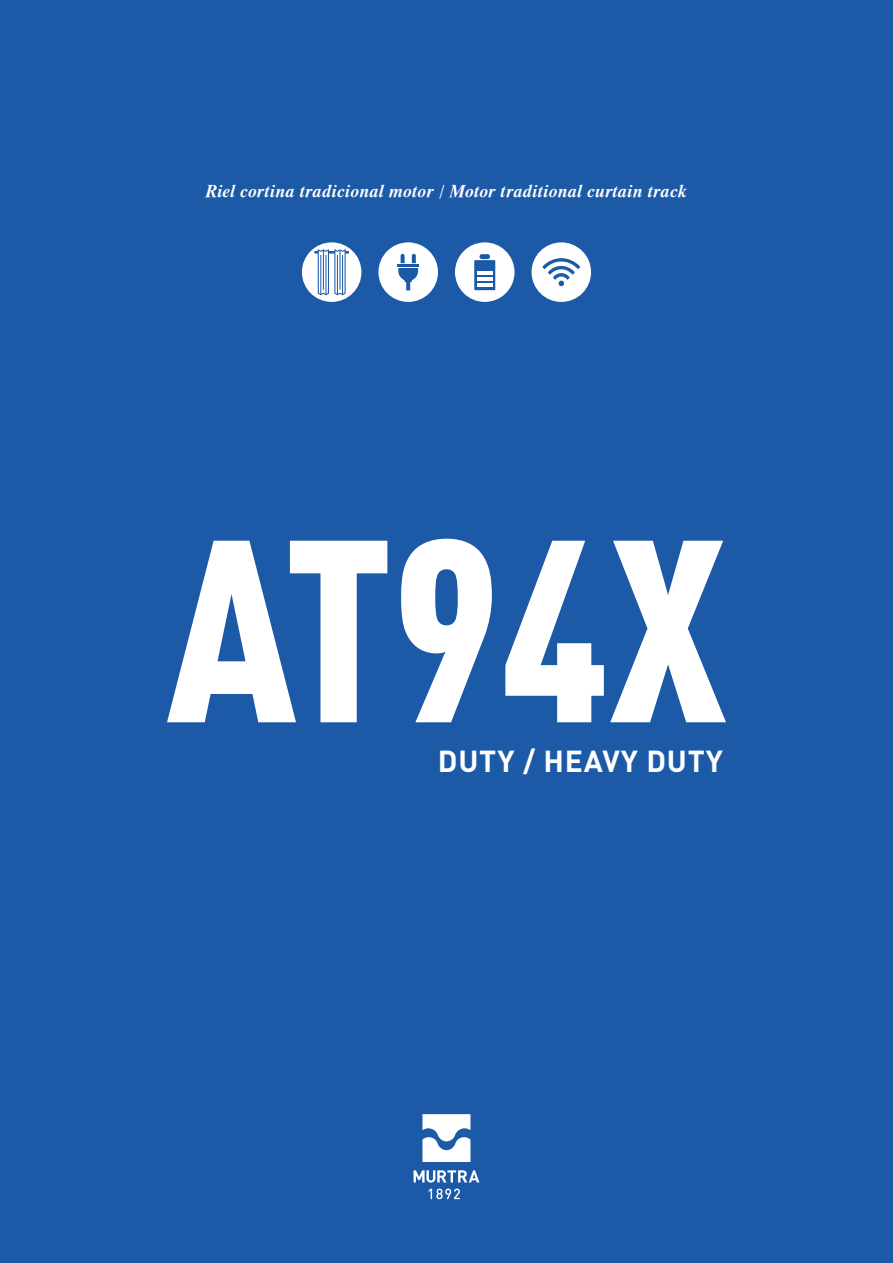
<style>
.page{position:relative;width:893px;height:1263px;background:#1c5aa8}
.page>*{position:absolute;margin:0;border:0;box-sizing:border-box;transform-origin:0 0}
.t1{font:900 condensed 255px "DIN Pro";color:#fff}
.t2{font:700 30px "DIN Pro";letter-spacing:.025em;color:#fff}
.t3{font:italic 700 18px "Tiempo";letter-spacing:.025em;color:#fff}
</style>
<div class="page">
<div style="left:378px;top:242px;width:60px;height:60px;background:#fff;border-radius:50%"></div>
<hr style="left:398px;top:264px;width:21px;height:3px;background:#1c5aa8">
<svg style="left:398px;top:254px;width:20px;height:36px"></svg>
<svg style="left:422px;top:1114px;width:48px;height:48px"></svg>
<svg style="left:429px;top:1188px;width:31px;height:11px"></svg>
<svg style="left:414px;top:1170px;width:65px;height:12px"></svg>
<div style="left:531px;top:242px;width:60px;height:60px;background:#fff;border-radius:50%"></div>
<svg style="left:542px;top:258px;width:38px;height:28px"></svg>
<div style="left:455px;top:242px;width:59px;height:60px;background:#fff;border-radius:50%"></div>
<div style="left:479px;top:254px;width:11px;height:5px;background:#1c5aa8;border-radius:2px"></div>
<div style="left:474px;top:260px;width:21px;height:30px;background:#1c5aa8"></div>
<hr style="left:477px;top:271px;width:16px;height:4px;background:#fff">
<hr style="left:477px;top:277px;width:16px;height:4px;background:#fff">
<hr style="left:477px;top:283px;width:16px;height:4px;background:#fff">
<div style="left:302px;top:242px;width:59px;height:60px;background:#fff;border-radius:50%"></div>
<div style="left:314px;top:251px;width:35px;height:3px;border:2px solid #1c5aa8"></div>
<svg style="left:317px;top:249px;width:29px;height:47px"></svg>
<hr style="left:337px;top:255px;width:1px;height:39px;background:#1c5aa8">
<hr style="left:342px;top:255px;width:1px;height:39px;background:#1c5aa8">
<hr style="left:340px;top:250px;width:1px;height:40px;background:#1c5aa8">
<p class="t3" style="left:206px;top:180px;width:483px">Riel cortina tradicional motor / Motor traditional curtain track</p>
<h1 class="t1" style="left:165px;top:433px;width:564px">AT94X</h1>
<h2 class="t2" style="left:438px;top:736px;width:286px">DUTY / HEAVY DUTY</h2>
</div>
